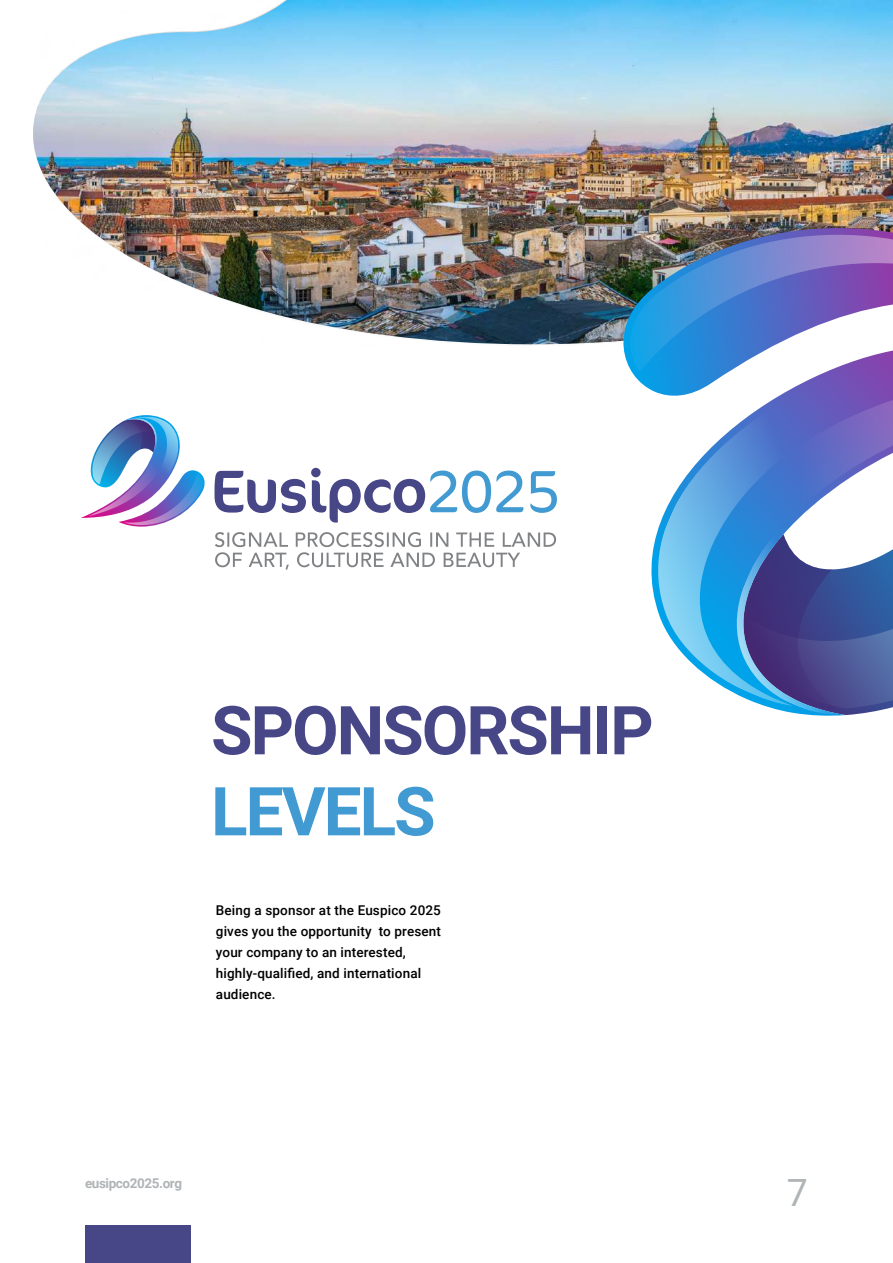
<style>
.page{position:relative;width:893px;height:1263px;background:#fff}
.page>*{position:absolute;margin:0;border:0;box-sizing:border-box;transform-origin:0 0}
.t1{font:700 67.5px "Roboto";letter-spacing:-.03em;color:#474686}
.t2{font:700 67.5px "Roboto";letter-spacing:-.03em;color:#419ad2}
.t3{font:37.5px "Roboto";color:#b1b4b6}
.t4{font:500 13.5px/21px "Roboto";letter-spacing:.01em;color:#000}
.t5{font:700 13.5px "Roboto";letter-spacing:-.03em;color:#b1b4b6}
</style>
<div class="page">
<svg style="left:215px;top:468px;width:342px;height:54px"></svg>
<svg style="left:215px;top:532px;width:341px;height:38px"></svg>
<img style="left:81px;top:415px;width:124px;height:112px">
<img style="left:33px;top:0;width:860px;height:344px">
<img style="left:607px;top:228px;width:286px;height:153px">
<svg style="left:639px;top:372px;width:27px;height:258px"></svg>
<svg style="left:666px;top:372px;width:227px;height:308px"></svg>
<img style="left:630px;top:229px;width:263px;height:143px">
<svg style="left:712px;top:489px;width:181px;height:227px"></svg>
<div style="left:85px;top:1225px;width:106px;height:38px;background:#474686"></div>
<h1 class="t1" style="left:211px;top:683px;width:444px">SPONSORSHIP</h1>
<h1 class="t2" style="left:211px;top:764px;width:226px">LEVELS</h1>
<p class="t4" style="left:216px;top:899px;width:227px">Being a sponsor at the Euspico 2025 gives you the opportunity to present your company to an interested, highly-qualified, and international audience.</p>
<p class="t5" style="left:85px;top:1174px;width:99px">eusipco2025.org</p>
<h2 class="t3" style="left:787px;top:1166px;width:23px">7</h2>
</div>
